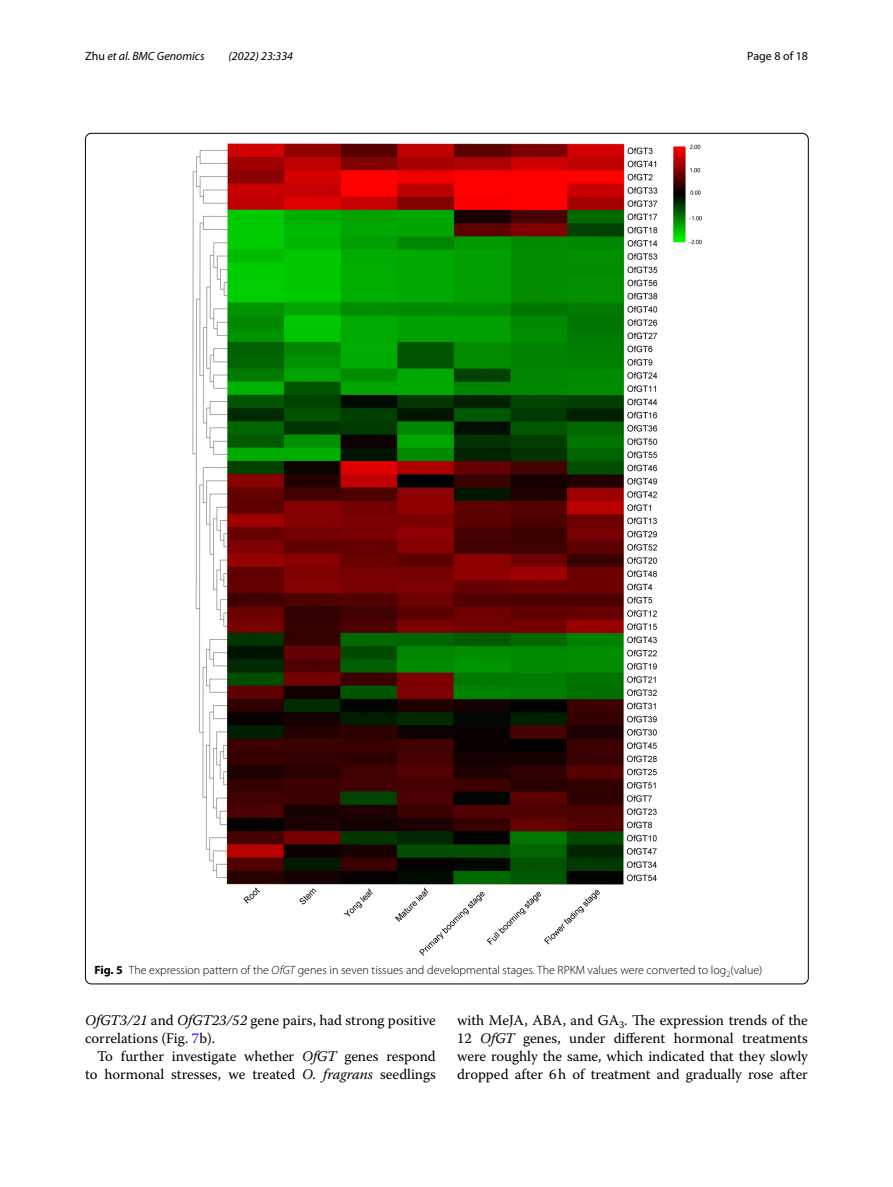
<style>
.page{position:relative;width:893px;height:1187px;background:#fff}
.page>*{position:absolute;margin:0;border:0;box-sizing:border-box;transform-origin:0 0}
.t1{font:14.7px/18px "Warnock Pro";letter-spacing:-.005em;color:#000}
.t2{font:300 12px "Myriad Pro";color:#000}
.t3{font:italic 12px "Myriad Pro";color:#000}
.t4{font:12px "Myriad Pro";color:#000}
.s1{font-style:normal}
.s2{font-weight:700}
.s3{font-style:italic}
.s4{color:#00f}
</style>
<div class="page">
<img style="left:192px;top:143px;width:510px;height:813px">
<p class="t3" style="left:85px;top:48px;width:121px"><span class="s1">Zhu</span> et al. BMC Genomics</p>
<p class="t3" style="left:228px;top:48px;width:66px">(2022) 23:334</p>
<p class="t4" style="left:747px;top:48px;width:62px">Page 8 of 18</p>
<p class="t2" style="left:94px;top:963px;width:669px"><span class="s2">Fig. 5</span> The expression pattern of the <span class="s3">OfGT</span> genes in seven tissues and developmental stages. The RPKM values were converted to log<sub>2</sub>(value)</p>
<p class="t1" style="left:85px;top:1010px;width:352px"><span class="s3">OfGT3/21</span> and <span class="s3">OfGT23/52</span> gene pairs, had strong positive correlations (Fig. <span class="s4">7</span>b).</p>
<p class="t1" style="left:85px;top:1046px;width:352px;text-align:right">To further investigate whether <span class="s3">OfGT</span> genes respond to hormonal stresses, we treated <span class="s3">O. fragrans</span> seedlings</p>
<p class="t1" style="left:457px;top:1010px;width:352px;text-align:justify">with MeJA, ABA, and GA<sub>3</sub>. The expression trends of the 12 <span class="s3">OfGT</span> genes, under different hormonal treatments were roughly the same, which indicated that they slowly dropped after 6h of treatment and gradually rose after</p>
</div>
